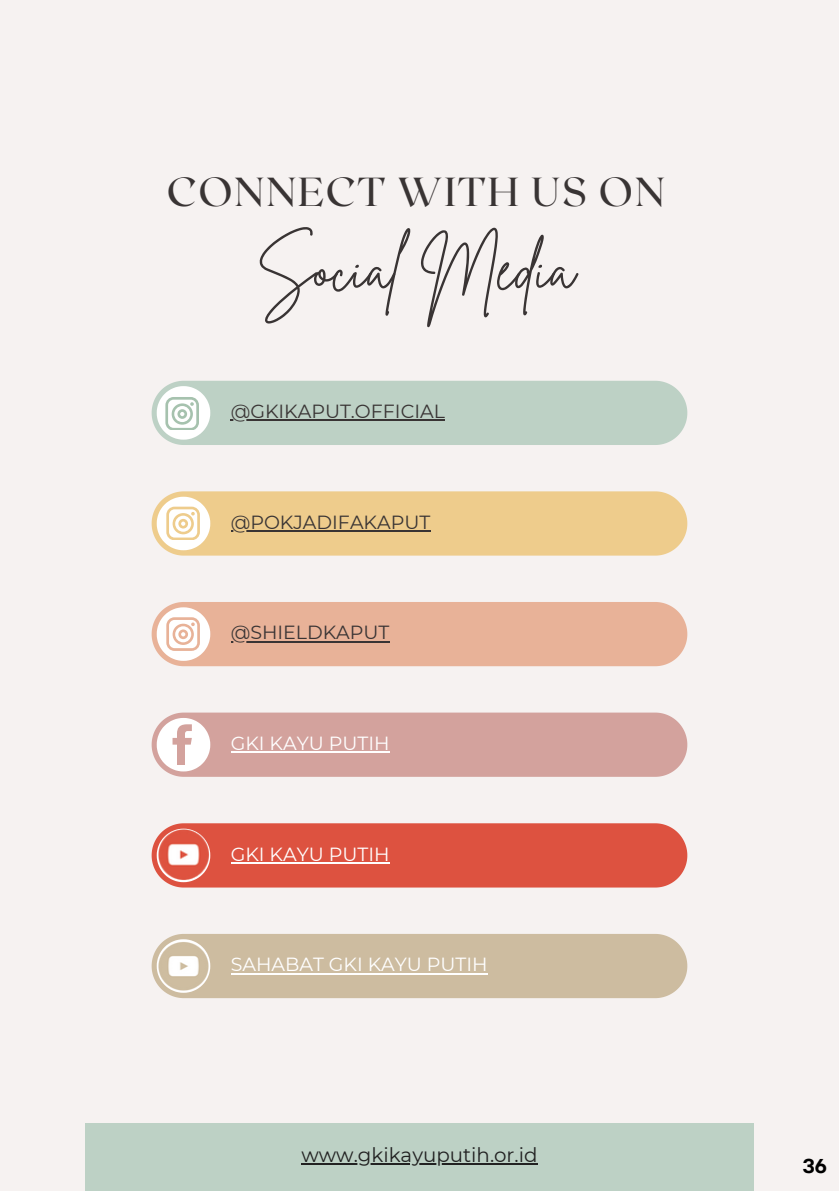
<style>
.page{position:relative;width:839px;height:1191px;background:#fff}
.page>*{position:absolute;margin:0;border:0;box-sizing:border-box;transform-origin:0 0}
.t1{font:62px "Brittany Signature";color:#393434}
.t2{font:40.4px "Roxborough CF";letter-spacing:.05em;color:#393434}
.t3{font:700 20px "TT Interphases";color:#000}
.t4{font:19.8px "Montserrat";color:#222}
.t5{font:19px "Montserrat";color:#393434}
.t6{font:19px "Montserrat";color:#fff}
</style>
<div class="page">
<div style="left:0;top:0;width:838px;height:1190px;background:#f6f2f1"></div>
<div style="left:85px;top:1123px;width:668px;height:67px;background:#bdd1c5"></div>
<svg style="left:152px;top:381px;width:535px;height:64px;background:#c0d2c7"></svg>
<svg style="left:152px;top:491px;width:535px;height:65px;background:#efcf95"></svg>
<svg style="left:152px;top:602px;width:535px;height:64px;background:#e8b69e"></svg>
<svg style="left:152px;top:713px;width:535px;height:64px;background:#d6a9a4"></svg>
<div style="left:152px;top:823px;width:535px;height:65px;background:#dd5240"></div>
<div style="left:152px;top:934px;width:535px;height:64px;background:#cdbca0"></div>
<img style="left:159px;top:830px;width:50px;height:51px">
<img style="left:159px;top:941px;width:49px;height:50px">
<hr style="left:231px;top:420px;width:214px;height:1px;background:#393434">
<hr style="left:231px;top:530px;width:199px;height:2px;background:#393434">
<hr style="left:231px;top:641px;width:158px;height:1px;background:#393434">
<hr style="left:231px;top:751px;width:158px;height:2px;background:#fff">
<hr style="left:301px;top:1164px;width:236px;height:1px;background:#222">
<hr style="left:231px;top:862px;width:158px;height:2px;background:#fff">
<hr style="left:231px;top:973px;width:256px;height:1px;background:#fff">
<h2 class="t2" style="left:167px;top:165px;width:499px">CONNECT WITH US ON</h2>
<h1 class="t1" style="left:256px;top:228px;width:320px">Social Media</h1>
<p class="t5" style="left:231px;top:400px;width:215px">@GKIKAPUT.OFFICIAL</p>
<p class="t5" style="left:231px;top:510px;width:201px">@POKJADIFAKAPUT</p>
<p class="t5" style="left:231px;top:621px;width:160px">@SHIELDKAPUT</p>
<p class="t6" style="left:231px;top:732px;width:160px">GKI KAYU PUTIH</p>
<p class="t6" style="left:231px;top:842px;width:160px">GKI KAYU PUTIH</p>
<p class="t6" style="left:231px;top:953px;width:258px">SAHABAT GKI KAYU PUTIH</p>
<p class="t4" style="left:301px;top:1143px;width:238px">www.gkikayuputih.or.id</p>
<p class="t3" style="left:802px;top:1153px;width:26px">36</p>
</div>
